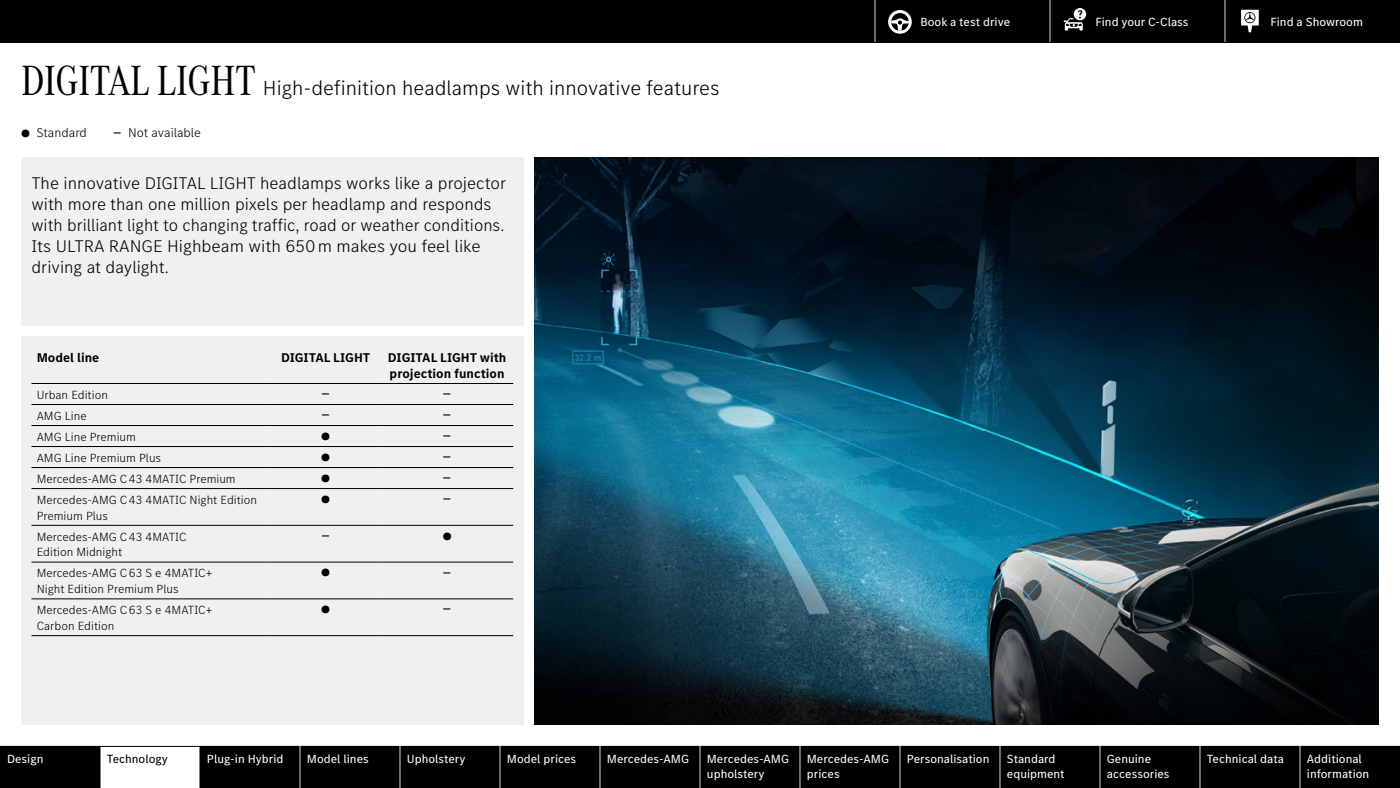
<style>
.page{position:relative;width:1400px;height:788px;background:#fff}
.page>*{position:absolute;margin:0;border:0;box-sizing:border-box;transform-origin:0 0}
.t1{font:300 21px "MB Corpo S Text";color:#000}
.t2{font:300 17.5px/21px "MB Corpo S Text";color:#000}
.t3{font:700 13.12px/15.8px "MB Corpo S Text";color:#000}
.t4{font:300 13.12px "MB Corpo S Text";color:#000}
.t5{font:300 12.25px/15.8px "MB Corpo S Text";color:#000}
.t6{font:12.25px/14.7px "MB Corpo S Text";color:#fff}
.t7{font:12.25px "MB Corpo S Text";color:#000}
.t8{font:700 10.85px "MB Corpo S Text";color:#000;scale:.9 1}
.t9{font:10.67px "MB Corpo S Text";color:#000;scale:1.04 1}
.s1{font-family:"MB Corpo A Title Cond";font-weight:400;font-size:43.75px}
.s2{font-size:10.67px}
.s3{font-weight:700;font-size:10.85px}
</style>
<div class="page">
<img style="left:534px;top:158px;width:845px;height:566px">
<div style="left:21px;top:158px;width:503px;height:168px;background:#f0f0f0"></div>
<div style="left:21px;top:336px;width:503px;height:388px;background:#f0f0f0"></div>
<hr style="left:32px;top:383px;width:238px;height:1px;background:#000">
<hr style="left:32px;top:404px;width:238px;height:1px;background:#000">
<hr style="left:270px;top:404px;width:111px;height:1px;background:#000">
<hr style="left:381px;top:404px;width:132px;height:1px;background:#000">
<hr style="left:32px;top:425px;width:238px;height:1px;background:#000">
<hr style="left:270px;top:425px;width:111px;height:1px;background:#000">
<hr style="left:381px;top:425px;width:132px;height:1px;background:#000">
<hr style="left:32px;top:446px;width:238px;height:1px;background:#000">
<hr style="left:270px;top:446px;width:111px;height:1px;background:#000">
<hr style="left:381px;top:446px;width:132px;height:1px;background:#000">
<hr style="left:32px;top:467px;width:238px;height:1px;background:#000">
<hr style="left:270px;top:467px;width:111px;height:1px;background:#000">
<hr style="left:381px;top:467px;width:132px;height:1px;background:#000">
<hr style="left:32px;top:488px;width:238px;height:1px;background:#000">
<hr style="left:32px;top:525px;width:238px;height:1px;background:#000">
<hr style="left:32px;top:561px;width:238px;height:1px;background:#000">
<hr style="left:270px;top:561px;width:111px;height:1px;background:#000">
<hr style="left:381px;top:561px;width:132px;height:1px;background:#000">
<hr style="left:32px;top:598px;width:238px;height:1px;background:#000">
<hr style="left:270px;top:598px;width:111px;height:1px;background:#000">
<hr style="left:381px;top:598px;width:132px;height:1px;background:#000">
<hr style="left:32px;top:635px;width:238px;height:1px;background:#000">
<hr style="left:270px;top:635px;width:111px;height:1px;background:#000">
<hr style="left:381px;top:635px;width:132px;height:1px;background:#000">
<hr style="left:270px;top:383px;width:111px;height:1px;background:#000">
<hr style="left:270px;top:488px;width:111px;height:1px;background:#000">
<hr style="left:270px;top:525px;width:111px;height:1px;background:#000">
<hr style="left:381px;top:383px;width:132px;height:1px;background:#000">
<hr style="left:381px;top:488px;width:132px;height:1px;background:#000">
<hr style="left:381px;top:525px;width:132px;height:1px;background:#000">
<div style="left:0;top:0;width:1400px;height:42px;background:#000"></div>
<svg style="left:875px;top:0;width:384px;height:42px"></svg>
<svg style="left:0;top:746px;width:1400px;height:42px;background:#121212"></svg>
<hr style="left:900px;top:746px;width:1px;height:42px;background:#d8d8d8">
<hr style="left:1100px;top:746px;width:1px;height:42px;background:#d8d8d8">
<hr style="left:1200px;top:746px;width:1px;height:42px;background:#d8d8d8">
<hr style="left:500px;top:746px;width:1px;height:42px;background:#d8d8d8">
<hr style="left:600px;top:746px;width:1px;height:42px;background:#d8d8d8">
<hr style="left:700px;top:746px;width:1px;height:42px;background:#d8d8d8">
<hr style="left:800px;top:746px;width:1px;height:42px;background:#d8d8d8">
<hr style="left:1000px;top:746px;width:1px;height:42px;background:#d8d8d8">
<hr style="left:300px;top:746px;width:1px;height:42px;background:#d8d8d8">
<hr style="left:400px;top:746px;width:1px;height:42px;background:#d8d8d8">
<hr style="left:1300px;top:746px;width:1px;height:42px;background:#d8d8d8">
<hr style="left:100px;top:746px;width:1px;height:42px;background:#000">
<hr style="left:200px;top:746px;width:1px;height:42px;background:#000">
<h1 class="t1" style="left:21px;top:74px;width:700px"><span class="s1">DIGITAL LIGHT</span> High-definition headlamps with innovative features</h1>
<p class="t4" style="left:21px;top:123px;width:67px"><span class="s2">●</span> Standard</p>
<p class="t4" style="left:113px;top:123px;width:89px"><span class="s3">—</span> Not available</p>
<p class="t2" style="left:32px;top:172px;width:476px">The innovative DIGITAL LIGHT headlamps works like a projector with more than one million pixels per headlamp and responds with brilliant light to changing traffic, road or weather conditions.<br>Its ULTRA RANGE Highbeam with 650 m makes you feel like driving at daylight.</p>
<p class="t3" style="left:37px;top:349px;width:64px">Model line</p>
<p class="t3" style="left:281px;top:349px;width:91px">DIGITAL LIGHT</p>
<p class="t3" style="left:388px;top:349px;width:120px">DIGITAL LIGHT with projection function</p>
<p class="t5" style="left:37px;top:386px;width:73px">Urban Edition</p>
<p class="t8" style="left:321px;top:386px;width:11px">—</p>
<p class="t8" style="left:443px;top:386px;width:11px">—</p>
<p class="t5" style="left:37px;top:407px;width:51px">AMG Line</p>
<p class="t8" style="left:321px;top:407px;width:11px">—</p>
<p class="t8" style="left:443px;top:407px;width:11px">—</p>
<p class="t5" style="left:37px;top:428px;width:101px">AMG Line Premium</p>
<p class="t9" style="left:321px;top:429px;width:10px">●</p>
<p class="t8" style="left:443px;top:428px;width:11px">—</p>
<p class="t5" style="left:37px;top:449px;width:126px">AMG Line Premium Plus</p>
<p class="t9" style="left:321px;top:450px;width:10px">●</p>
<p class="t8" style="left:443px;top:449px;width:11px">—</p>
<p class="t5" style="left:37px;top:470px;width:201px">Mercedes-AMG C 43 4MATIC Premium</p>
<p class="t9" style="left:321px;top:471px;width:10px">●</p>
<p class="t8" style="left:443px;top:470px;width:11px">—</p>
<p class="t5" style="left:37px;top:491px;width:222px">Mercedes-AMG C 43 4MATIC Night Edition<br>Premium Plus</p>
<p class="t9" style="left:321px;top:492px;width:10px">●</p>
<p class="t8" style="left:443px;top:491px;width:11px">—</p>
<p class="t5" style="left:37px;top:528px;width:151px">Mercedes-AMG C 43 4MATIC<br>Edition Midnight</p>
<p class="t8" style="left:321px;top:528px;width:11px">—</p>
<p class="t9" style="left:443px;top:529px;width:10px">●</p>
<p class="t5" style="left:37px;top:565px;width:177px">Mercedes-AMG C 63 S e 4MATIC+<br>Night Edition Premium Plus</p>
<p class="t9" style="left:321px;top:565px;width:10px">●</p>
<p class="t8" style="left:443px;top:564px;width:11px">—</p>
<p class="t5" style="left:37px;top:601px;width:177px">Mercedes-AMG C 63 S e 4MATIC+<br>Carbon Edition</p>
<p class="t9" style="left:321px;top:602px;width:10px">●</p>
<p class="t8" style="left:443px;top:601px;width:11px">—</p>
<p class="t6" style="left:920px;top:14px;width:91px">Book a test drive</p>
<p class="t6" style="left:1096px;top:14px;width:95px">Find your C-Class</p>
<p class="t6" style="left:1271px;top:14px;width:94px">Find a Showroom</p>
<p class="t6" style="left:7px;top:751px;width:38px">Design</p>
<p class="t7" style="left:107px;top:750px;width:62px">Technology</p>
<p class="t6" style="left:207px;top:751px;width:78px">Plug-in Hybrid</p>
<p class="t6" style="left:307px;top:751px;width:63px">Model lines</p>
<p class="t6" style="left:407px;top:751px;width:60px">Upholstery</p>
<p class="t6" style="left:507px;top:751px;width:71px">Model prices</p>
<p class="t6" style="left:607px;top:751px;width:84px">Mercedes-AMG</p>
<p class="t6" style="left:707px;top:751px;width:84px">Mercedes-AMG upholstery</p>
<p class="t6" style="left:807px;top:751px;width:84px">Mercedes-AMG prices</p>
<p class="t6" style="left:907px;top:751px;width:84px">Personalisation</p>
<p class="t6" style="left:1007px;top:751px;width:59px">Standard equipment</p>
<p class="t6" style="left:1107px;top:751px;width:64px">Genuine accessories</p>
<p class="t6" style="left:1207px;top:751px;width:79px">Technical data</p>
<p class="t6" style="left:1307px;top:751px;width:64px">Additional information</p>
</div>
